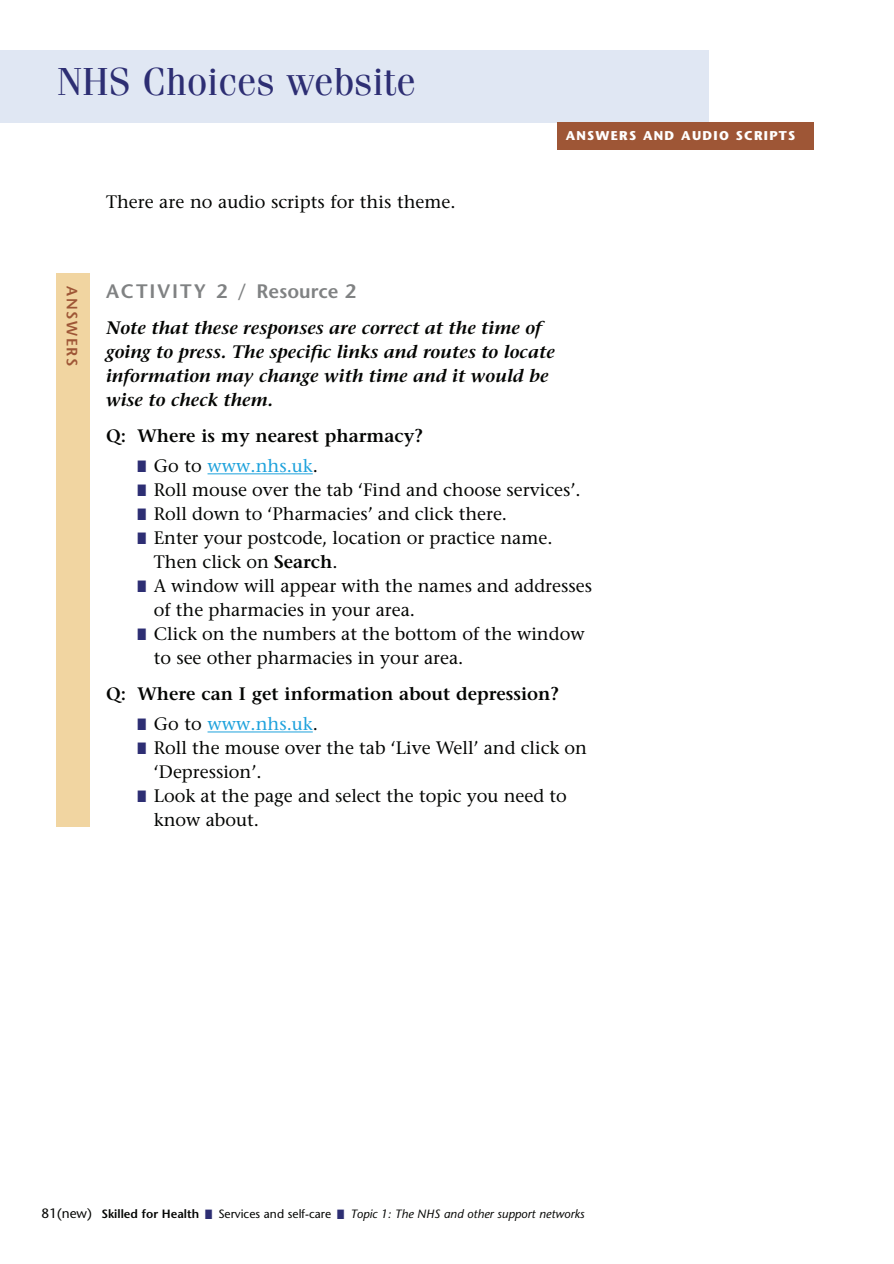
<style>
.page{position:relative;width:894px;height:1264px;background:#fff}
.page>*{position:absolute;margin:0;border:0;box-sizing:border-box;transform-origin:0 0}
.t1{font:39px "Fenice";color:#2d2e73}
.t2{font:600 19.5px "Stone Sans";letter-spacing:.05em;color:#808283}
.t3{font:18px/24px "Stone Serif";color:#040503}
.t4{font:italic 600 18px/24px "Stone Serif";color:#040503}
.t5{font:600 18px "Stone Serif";color:#040503}
.t6{font:18px "Stone Serif";color:#1ea2dc}
.t7{font:600 15px "Stone Sans";letter-spacing:.1em;color:#9e5636}
.t8{font:700 12.75px "Stone Sans";letter-spacing:.1em;color:#fff}
.t9{font:italic 12px "Stone Sans";color:#040503}
.s1{color:#2d2e73}
.s2{color:#040503}
.s3{font-weight:600}
.s4{font-style:normal;font-size:13.5px}
.s5{font-weight:600;font-style:normal}
.s6{font-style:normal}
</style>
<div class="page">
<div style="left:0;top:50px;width:708px;height:72px;background:#e0e7f3"></div>
<hr style="left:207px;top:473px;width:106px;height:1px;background:#1ea2dc">
<hr style="left:207px;top:731px;width:106px;height:1px;background:#1ea2dc">
<div style="left:56px;top:273px;width:33px;height:553px;background:#f1d5a1"></div>
<div style="left:556px;top:122px;width:257px;height:27px;background:#9e5636"></div>
<h1 class="t1" style="left:57px;top:68px;width:360px">NHS Choices website</h1>
<p class="t3" style="left:106px;top:191px;width:351px">There are no audio scripts for this theme.</p>
<p class="t8" style="left:565px;top:131px;width:231px">ANSWERS AND AUDIO SCRIPTS</p>
<p class="t7" style="left:78px;top:286px;width:81px;rotate:90deg">ANSWERS</p>
<p class="t2" style="left:106px;top:284px;width:251px">ACTIVITY 2 / Resource 2</p>
<p class="t4" style="left:106px;top:317px;width:450px">Note that these responses are correct at the time of going to press. The specific links and routes to locate information may change with time and it would be wise to check them.</p>
<p class="t5" style="left:106px;top:429px;width:318px">Q: Where is my nearest pharmacy?</p>
<p class="t6" style="left:137px;top:459px;width:182px"><span class="s1">■</span> <span class="s2">Go to</span> www.nhs.uk<span class="s2">.</span></p>
<p class="t3" style="left:137px;top:479px;width:444px"><span class="s1">■</span> Roll mouse over the tab ‘Find and choose services’.</p>
<p class="t3" style="left:137px;top:503px;width:371px"><span class="s1">■</span> Roll down to ‘Pharmacies’ and click there.</p>
<p class="t3" style="left:154px;top:527px;width:400px;text-indent:-16px"><span class="s1">■</span> Enter your postcode, location or practice name.<br>Then click on <span class="s3">Search</span>.</p>
<p class="t3" style="left:154px;top:575px;width:439px;text-indent:-16px"><span class="s1">■</span> A window will appear with the names and addresses of the pharmacies in your area.</p>
<p class="t3" style="left:154px;top:623px;width:432px;text-indent:-16px"><span class="s1">■</span> Click on the numbers at the bottom of the window to see other pharmacies in your area.</p>
<p class="t5" style="left:106px;top:687px;width:454px">Q: Where can I get information about depression?</p>
<p class="t6" style="left:137px;top:717px;width:182px"><span class="s1">■</span> <span class="s2">Go to</span> www.nhs.uk<span class="s2">.</span></p>
<p class="t3" style="left:154px;top:737px;width:434px;text-indent:-16px"><span class="s1">■</span> Roll the mouse over the tab ‘Live Well’ and click on ‘Depression’.</p>
<p class="t3" style="left:154px;top:785px;width:414px;text-indent:-16px"><span class="s1">■</span> Look at the page and select the topic you need to know about.</p>
<p class="t9" style="left:42px;top:1209px;width:544px"><span class="s4">81(new)</span> <span class="s5">Skilled for Health</span> <span class="s1">■</span> <span class="s6">Services and self-care</span> <span class="s1">■</span> Topic 1: The NHS and other support networks</p>
</div>
